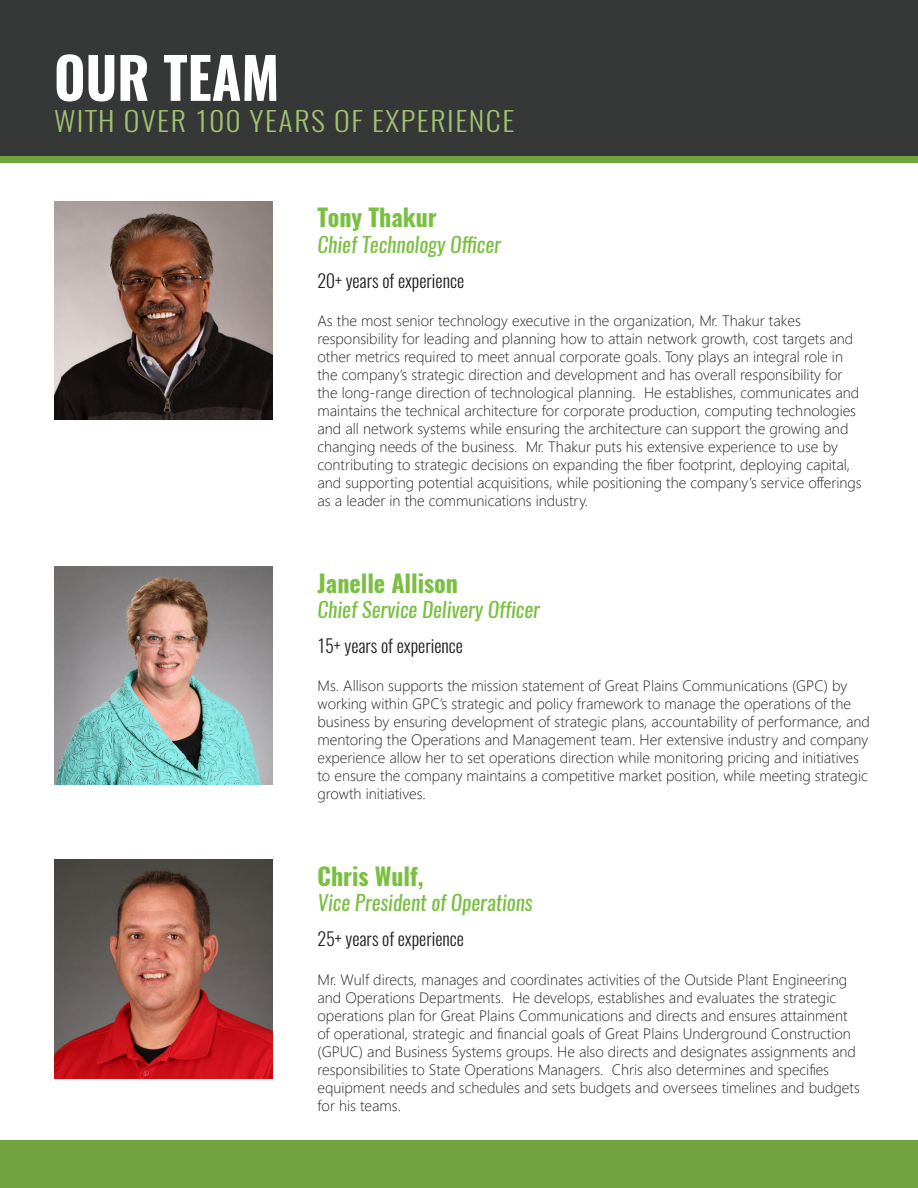
<style>
.page{position:relative;width:918px;height:1188px;background:#fff}
.page>*{position:absolute;margin:0;border:0;box-sizing:border-box;transform-origin:0 0}
.t1{font:700 56.7px "Oswald";color:#fff;scale:.95 1}
.t2{font:300 27px "Oswald";letter-spacing:.05em;color:#a0c36e;scale:1.11 1}
.Body_10_pt{font:700 24px "Oswald";color:#7abf42}
.Body_10_pt-2{font:italic 21px "Oswald";color:#7abf42}
.Body_10_pt-3{font:300 18px "Oswald";color:#231f20}
.Body_10_pt-4{font:300 15px/18px "Segoe UI";color:#231f20}
</style>
<div class="page">
<div style="left:0;top:1140px;width:918px;height:48px;background:#73a341"></div>
<div style="left:0;top:92px;width:918px;height:71px;background:#73a341"></div>
<div style="left:0;top:0;width:918px;height:156px;background:#363737"></div>
<img style="left:54px;top:201px;width:218px;height:218px">
<img style="left:54px;top:567px;width:218px;height:218px">
<img style="left:54px;top:860px;width:218px;height:218px">
<p class="t1" style="left:54px;top:38px;width:239px">OUR TEAM</p>
<p class="t2" style="left:54px;top:103px;width:416px">WITH OVER 100 YEARS OF EXPERIENCE</p>
<p class="Body_10_pt" style="left:318px;top:201px;width:121px">Tony Thakur</p>
<p class="Body_10_pt-2" style="left:318px;top:230px;width:185px">Chief Technology Officer</p>
<p class="Body_10_pt-3" style="left:318px;top:268px;width:148px">20+ years of experience</p>
<p class="Body_10_pt-4" style="left:318px;top:310px;width:546px">As the most senior technology executive in the organization, Mr. Thakur takes responsibility for leading and planning how to attain network growth, cost targets and other metrics required to meet annual corporate goals. Tony plays an integral role in the company’s strategic direction and development and has overall responsibility for the long-range direction of technological planning. He establishes, communicates and maintains the technical architecture for corporate production, computing technologies and all network systems while ensuring the architecture can support the growing and changing needs of the business. Mr. Thakur puts his extensive experience to use by contributing to strategic decisions on expanding the fiber footprint, deploying capital, and supporting potential acquisitions, while positioning the company’s service offerings as a leader in the communications industry.</p>
<p class="Body_10_pt" style="left:318px;top:566px;width:142px">Janelle Allison</p>
<p class="Body_10_pt-2" style="left:318px;top:595px;width:224px">Chief Service Delivery Officer</p>
<p class="Body_10_pt-3" style="left:318px;top:634px;width:147px">15+ years of experience</p>
<p class="Body_10_pt-4" style="left:318px;top:676px;width:554px">Ms. Allison supports the mission statement of Great Plains Communications (GPC) by working within GPC’s strategic and policy framework to manage the operations of the business by ensuring development of strategic plans, accountability of performance, and mentoring the Operations and Management team. Her extensive industry and company experience allow her to set operations direction while monitoring pricing and initiatives to ensure the company maintains a competitive market position, while meeting strategic growth initiatives.</p>
<p class="Body_10_pt" style="left:318px;top:860px;width:108px">Chris Wulf,</p>
<p class="Body_10_pt-2" style="left:318px;top:888px;width:217px">Vice President of Operations</p>
<p class="Body_10_pt-3" style="left:318px;top:927px;width:148px">25+ years of experience</p>
<p class="Body_10_pt-4" style="left:318px;top:969px;width:544px">Mr. Wulf directs, manages and coordinates activities of the Outside Plant Engineering and Operations Departments. He develops, establishes and evaluates the strategic operations plan for Great Plains Communications and directs and ensures attainment of operational, strategic and financial goals of Great Plains Underground Construction (GPUC) and Business Systems groups. He also directs and designates assignments and responsibilities to State Operations Managers. Chris also determines and specifies equipment needs and schedules and sets budgets and oversees timelines and budgets for his teams.</p>
</div>
